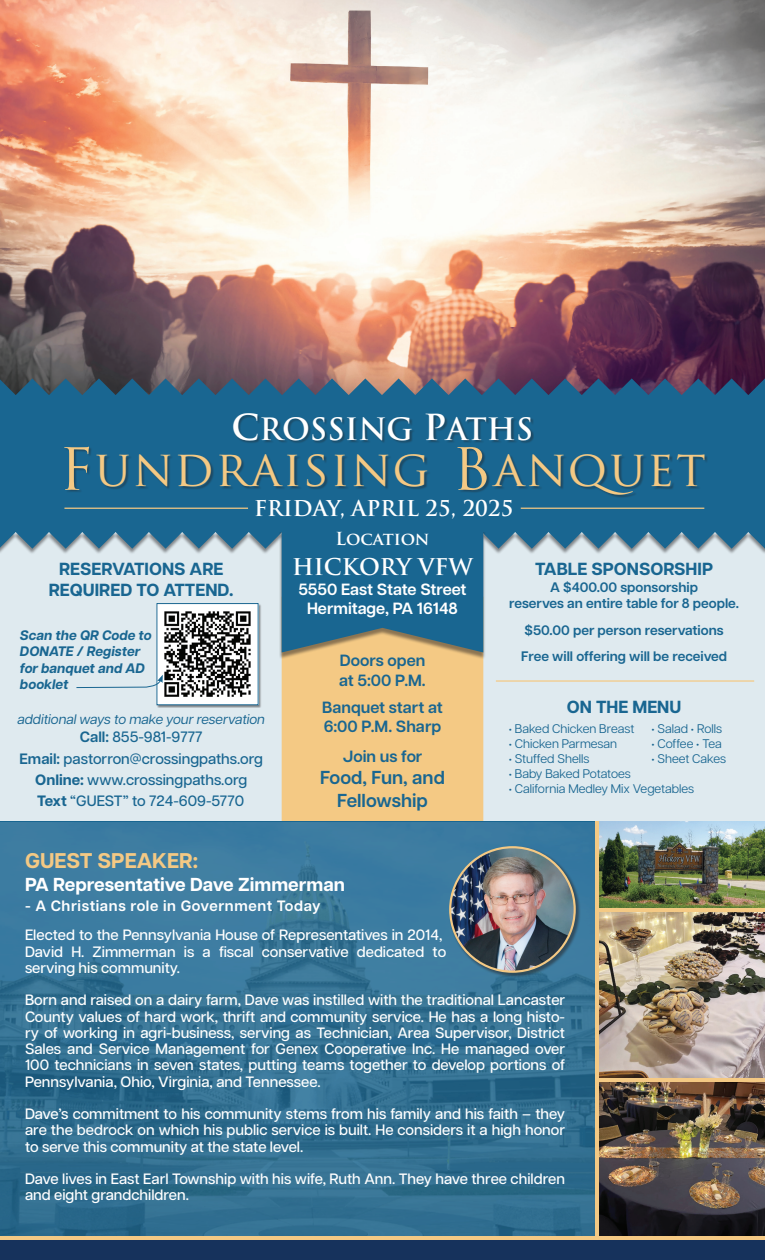
<style>
.page{position:relative;width:765px;height:1260px;background:#fff}
.page>*{position:absolute;margin:0;border:0;box-sizing:border-box;transform-origin:0 0}
.t1{font:48.88px "Trajan Pro";letter-spacing:.04em;color:#f4c984}
.t2{font:700 30px "Trajan Pro";color:#fff}
.t3{font:700 22.5px "Trajan Pro";color:#fff}
.t4{font:700 21.25px "Trajan Pro";color:#fff}
.t5{font:700 21.25px "Articulat CF";color:#f4c984}
.t6{font:700 18.75px "Articulat CF";color:#fff}
.t7{font:600 18.75px/22.5px "Articulat CF";color:#196691;text-align:center}
.t8{font:700 17.5px/21px "Articulat CF";color:#196691;text-align:center}
.t9{font:700 17.5px "Trajan Pro";letter-spacing:-.005em;color:#fff}
.t10{font:600 16.25px/19.5px "Articulat CF";color:#196691}
.t11{font:600 16.25px/19.5px "Articulat CF";color:#fff;text-align:center}
.t12{font:500 15px/16.2px "Articulat CF";color:#fff}
.t13{font:500 15px/21.2px "Articulat CF";color:#196691;text-align:center}
.t14{font:600 15px "Articulat CF";letter-spacing:.04em;color:#fff}
.t15{font:600 13.75px/16.5px "Articulat CF";color:#196691;text-align:center}
.t16{font:italic 700 13.75px/16.5px "Articulat CF";color:#196691}
.t17{font:italic 13.75px "Articulat CF";color:#196691}
.t18{font:12.5px "Articulat CF";color:#196691}
.s1{font-size:35px}
.s2{font-size:56.62px}
.s3{font-weight:600}
.s4{font-weight:700}
</style>
<div class="page">
<div style="left:0;top:520px;width:765px;height:302px;background:#dfeaef"></div>
<div style="left:282px;top:659px;width:201px;height:162px;background:#f4c984"></div>
<img style="left:0;top:0;width:765px;height:378px">
<div style="left:279px;top:523px;width:207px;height:136px;background:#231f20;opacity:.5"></div>
<svg style="left:0;top:532px;width:765px;height:120px"></svg>
<svg style="left:0;top:378px;width:765px;height:17px"></svg>
<div style="left:0;top:395px;width:765px;height:137px;background:#196691"></div>
<div style="left:64px;top:447px;width:643px;height:52px;background:#231f20;opacity:.4"></div>
<div style="left:234px;top:414px;width:300px;height:30px;background:#231f20;opacity:.4"></div>
<hr style="left:64px;top:508px;width:184px;height:1px;background:#f4c984">
<hr style="left:521px;top:508px;width:183px;height:1px;background:#f4c984">
<div style="left:157px;top:603px;width:105px;height:105px;background:#231f20;opacity:.5"></div>
<img style="left:159px;top:605px;width:97px;height:98px">
<svg style="left:76px;top:675px;width:87px;height:13px"></svg>
<hr style="left:496px;top:680px;width:258px;height:2px;background:#f4c984">
<img style="left:0;top:822px;width:595px;height:414px">
<div style="left:449px;top:846px;width:131px;height:131px;background:#231f20;opacity:.5"></div>
<img style="left:450px;top:847px;width:125px;height:125px;border-radius:62px">
<img style="left:599px;top:912px;width:166px;height:324px">
<div style="left:0;top:1238px;width:765px;height:22px;background:#16325c"></div>
<hr style="left:0;top:1236px;width:765px;height:3px;background:#f4c984">
<img style="left:599px;top:821px;width:166px;height:88px">
<hr style="left:595px;top:821px;width:4px;height:417px;background:#f4c984">
<hr style="left:598px;top:909px;width:167px;height:3px;background:#f4c984">
<hr style="left:598px;top:1078px;width:167px;height:3px;background:#f4c984">
<h2 class="t2" style="left:232px;top:411px;width:303px"><span class="s1">C</span>ROSSING <span class="s1">P</span>ATHS</h2>
<h1 class="t1" style="left:59px;top:437px;width:648px"><span class="s2">F</span>undraising <span class="s2">B</span>anquet</h1>
<h3 class="t4" style="left:254px;top:495px;width:261px">FRIDAY, APRIL 25, 2025</h3>
<p class="t8" style="left:49px;top:558px;width:186px">RESERVATIONS ARE<br>REQUIRED TO ATTEND.</p>
<p class="t16" style="left:20px;top:626px;width:133px">Scan the QR Code to<br>DONATE / Register for banquet and AD booklet</p>
<p class="t17" style="left:18px;top:710px;width:249px">additional ways to make your reservation</p>
<p class="t13" style="left:19px;top:726px;width:245px"><span class="s3">Call:</span> 855-981-9777<br><span class="s3">Email:</span> pastorron@crossingpaths.org<br><span class="s4">Online:</span> www.crossingpaths.org<br><span class="s4">Text</span> “GUEST” to 724-609-5770</p>
<p class="t9" style="left:336px;top:528px;width:95px">Location</p>
<h3 class="t3" style="left:292px;top:553px;width:182px">HICKORY VFW</h3>
<p class="t11" style="left:298px;top:579px;width:170px">5550 East State Street<br>Hermitage, PA 16148</p>
<p class="t10" style="left:339px;top:650px;width:88px">Doors open at 5:00 P.M.</p>
<p class="t10" style="left:322px;top:697px;width:122px">Banquet start at<br>6:00 P.M. Sharp</p>
<p class="t10" style="left:343px;top:746px;width:81px">Join us for</p>
<p class="t7" style="left:320px;top:766px;width:126px">Food, Fun, and<br>Fellowship</p>
<p class="t8" style="left:535px;top:558px;width:180px">TABLE SPONSORSHIP</p>
<p class="t15" style="left:509px;top:578px;width:231px">A $400.00 sponsorship<br>reserves an entire table for 8 people.</p>
<p class="t15" style="left:521px;top:616px;width:208px;line-height:26.5px;text-align:left">$50.00 per person reservations<br>Free will offering will be received</p>
<p class="t8" style="left:567px;top:696px;width:116px">ON THE MENU</p>
<p class="t18" style="left:509px;top:719px;width:127px">• Baked Chicken Breast</p>
<p class="t18" style="left:509px;top:734px;width:110px">• Chicken Parmesan</p>
<p class="t18" style="left:509px;top:749px;width:82px">• Stuffed Shells</p>
<p class="t18" style="left:509px;top:764px;width:124px">• Baby Baked Potatoes</p>
<p class="t18" style="left:509px;top:779px;width:187px">• California Medley Mix Vegetables</p>
<p class="t18" style="left:651px;top:719px;width:72px">• Salad • Rolls</p>
<p class="t18" style="left:651px;top:734px;width:72px">• Coffee • Tea</p>
<p class="t18" style="left:651px;top:749px;width:76px">• Sheet Cakes</p>
<h3 class="t5" style="left:25px;top:845px;width:175px">GUEST SPEAKER:</h3>
<p class="t6" style="left:25px;top:870px;width:322px">PA Representative Dave Zimmerman</p>
<p class="t14" style="left:25px;top:895px;width:297px">- A Christians role in Government Today</p>
<p class="t12" style="left:25px;top:926px;width:423px">Elected to the Pennsylvania House of Representatives in 2014,<br>David H. Zimmerman is a fiscal conservative dedicated to serving his community.</p>
<p class="t12" style="left:25px;top:991px;width:542px;text-align:justify">Born and raised on a dairy farm, Dave was instilled with the traditional Lancaster County values of hard work, thrift and community service. He has a long histo&shy;ry of working in agri-business, serving as Technician, Area Supervisor, District Sales and Service Management for Genex Cooperative Inc. He managed over 100 technicians in seven states, putting teams together to develop portions of Pennsylvania, Ohio, Virginia, and Tennessee.</p>
<p class="t12" style="left:25px;top:1105px;width:542px;text-align:justify">Dave’s commitment to his community stems from his family and his faith – they are the bedrock on which his public service is built. He considers it a high honor to serve this community at the state level.</p>
<p class="t12" style="left:25px;top:1170px;width:542px">Dave lives in East Earl Township with his wife, Ruth Ann. They have three children and eight grandchildren.</p>
</div>
